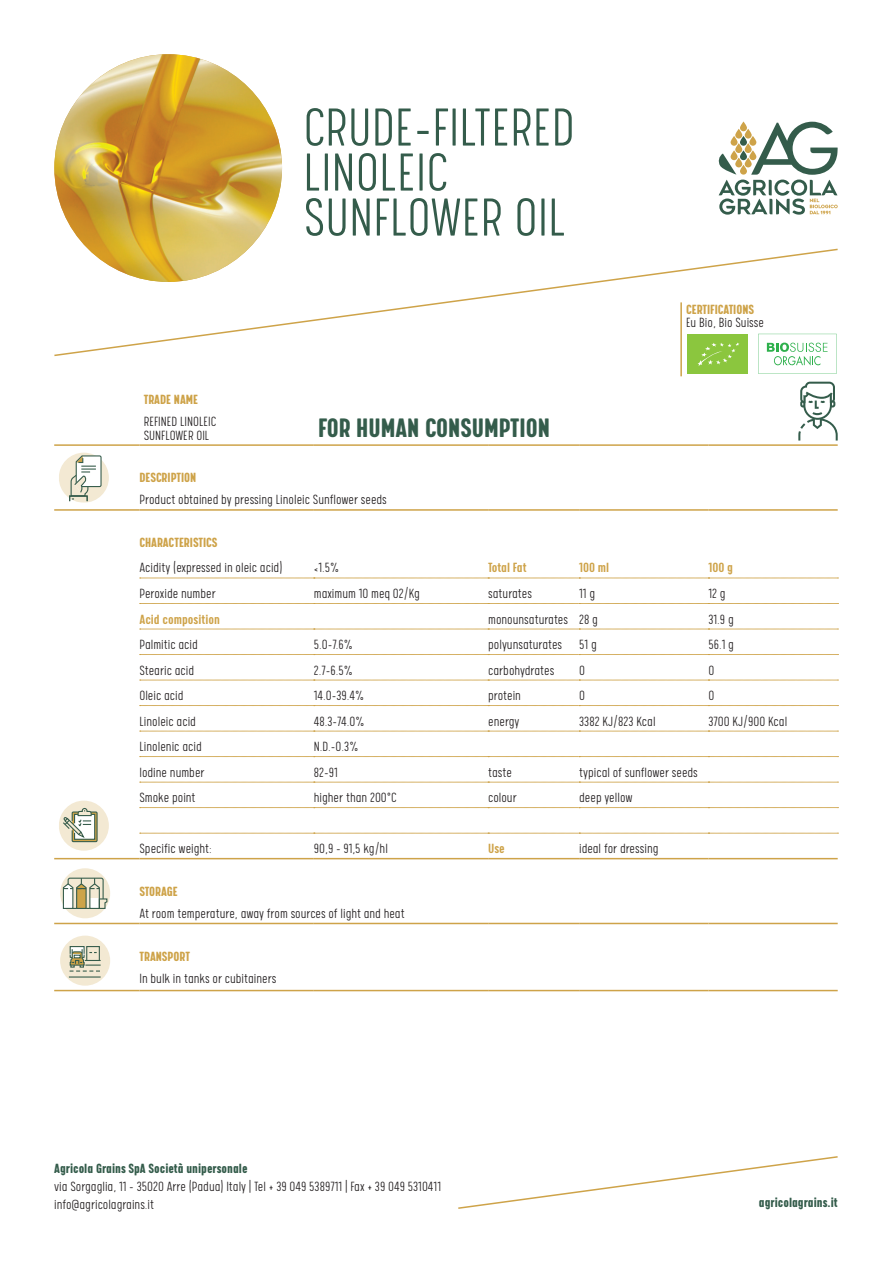
<style>
.page{position:relative;width:893px;height:1263px;background:#fff}
.page>*{position:absolute;margin:0;border:0;box-sizing:border-box;transform-origin:0 0}
.t1{font:300 60px/45px "Calps Slim";color:#345c4b}
.t2{font:700 30px "Calps Slim";color:#345c4b}
.t3{font:300 15px/13.5px "Calps Slim";color:#231f20}
.t4{font:700 15px "Calps Slim";color:#cea349}
.t5{font:700 15px "Calps Slim";color:#345c4b}
.t6{font:500 15px "Calps Slim";color:#cea349}
</style>
<div class="page">
<hr style="left:54px;top:509px;width:85px;height:2px;background:#cea349">
<hr style="left:139px;top:509px;width:175px;height:2px;background:#cea349">
<hr style="left:314px;top:509px;width:174px;height:2px;background:#cea349">
<hr style="left:488px;top:509px;width:91px;height:2px;background:#cea349">
<hr style="left:579px;top:509px;width:129px;height:2px;background:#cea349">
<hr style="left:708px;top:509px;width:130px;height:2px;background:#cea349">
<hr style="left:54px;top:858px;width:85px;height:1px;background:#cea349">
<hr style="left:139px;top:858px;width:175px;height:1px;background:#cea349">
<hr style="left:314px;top:858px;width:174px;height:1px;background:#cea349">
<hr style="left:488px;top:858px;width:91px;height:1px;background:#cea349">
<hr style="left:579px;top:858px;width:129px;height:1px;background:#cea349">
<hr style="left:708px;top:858px;width:130px;height:1px;background:#cea349">
<hr style="left:54px;top:923px;width:85px;height:1px;background:#cea349">
<hr style="left:139px;top:923px;width:175px;height:1px;background:#cea349">
<hr style="left:314px;top:923px;width:174px;height:1px;background:#cea349">
<hr style="left:488px;top:923px;width:91px;height:1px;background:#cea349">
<hr style="left:579px;top:923px;width:129px;height:1px;background:#cea349">
<hr style="left:708px;top:923px;width:130px;height:1px;background:#cea349">
<hr style="left:488px;top:990px;width:91px;height:1px;background:#cea349">
<hr style="left:579px;top:990px;width:129px;height:1px;background:#cea349">
<hr style="left:708px;top:990px;width:130px;height:1px;background:#cea349">
<hr style="left:54px;top:444px;width:85px;height:2px;background:#cea349">
<hr style="left:139px;top:444px;width:175px;height:2px;background:#cea349">
<hr style="left:314px;top:444px;width:174px;height:2px;background:#cea349">
<hr style="left:488px;top:444px;width:91px;height:2px;background:#cea349">
<hr style="left:579px;top:444px;width:129px;height:2px;background:#cea349">
<hr style="left:708px;top:444px;width:130px;height:2px;background:#cea349">
<svg style="left:140px;top:578px;width:698px;height:1px"></svg>
<svg style="left:140px;top:603px;width:698px;height:1px"></svg>
<svg style="left:140px;top:629px;width:698px;height:1px"></svg>
<svg style="left:140px;top:654px;width:698px;height:1px"></svg>
<svg style="left:140px;top:680px;width:698px;height:1px"></svg>
<svg style="left:140px;top:705px;width:698px;height:1px"></svg>
<svg style="left:140px;top:731px;width:698px;height:1px"></svg>
<svg style="left:140px;top:756px;width:698px;height:1px"></svg>
<svg style="left:140px;top:782px;width:698px;height:1px"></svg>
<svg style="left:140px;top:807px;width:698px;height:1px"></svg>
<svg style="left:140px;top:833px;width:698px;height:1px"></svg>
<hr style="left:54px;top:990px;width:85px;height:1px;background:#cea349">
<hr style="left:139px;top:990px;width:175px;height:1px;background:#cea349">
<hr style="left:314px;top:990px;width:174px;height:1px;background:#cea349">
<svg style="left:54px;top:248px;width:784px;height:109px"></svg>
<svg style="left:718px;top:122px;width:120px;height:93px"></svg>
<svg style="left:740px;top:165px;width:7px;height:10px"></svg>
<svg style="left:745px;top:158px;width:7px;height:9px"></svg>
<svg style="left:735px;top:158px;width:7px;height:9px"></svg>
<svg style="left:740px;top:150px;width:7px;height:10px"></svg>
<svg style="left:731px;top:150px;width:6px;height:10px"></svg>
<svg style="left:745px;top:143px;width:7px;height:10px"></svg>
<svg style="left:735px;top:143px;width:7px;height:10px"></svg>
<svg style="left:740px;top:136px;width:7px;height:10px"></svg>
<svg style="left:745px;top:129px;width:7px;height:10px"></svg>
<svg style="left:735px;top:129px;width:7px;height:10px"></svg>
<svg style="left:749px;top:150px;width:7px;height:10px"></svg>
<svg style="left:749px;top:136px;width:7px;height:10px"></svg>
<svg style="left:740px;top:122px;width:7px;height:9px"></svg>
<div style="left:731px;top:136px;width:6px;height:10px;background:#cea349;border-radius:3px"></div>
<svg style="left:458px;top:1156px;width:380px;height:53px"></svg>
<svg style="left:60px;top:936px;width:50px;height:50px"></svg>
<svg style="left:59px;top:801px;width:50px;height:50px"></svg>
<svg style="left:59px;top:453px;width:50px;height:50px"></svg>
<div style="left:69px;top:495px;width:19px;height:7px;border:1px solid #365c4b"></div>
<svg style="left:60px;top:868px;width:50px;height:50px"></svg>
<div style="left:687px;top:335px;width:61px;height:39px;background:#8bc63e"></div>
<svg style="left:698px;top:342px;width:41px;height:24px"></svg>
<svg style="left:758px;top:334px;width:79px;height:40px"></svg>
<hr style="left:680px;top:302px;width:2px;height:74px;background:#cea349">
<svg style="left:798px;top:382px;width:40px;height:58px"></svg>
<img style="left:54px;top:54px;width:228px;height:228px;border-radius:114px">
<h1 class="t1" style="left:303px;top:103px;width:273px">CRUDE-FILTERED<br>LINOLEIC<br>SUNFLOWER OIL</h1>
<p class="t4" style="left:686px;top:300px;width:70px">CERTIFICATIONS</p>
<p class="t3" style="left:686px;top:315px;width:80px">Eu Bio, Bio Suisse</p>
<p class="t4" style="left:144px;top:390px;width:56px">TRADE NAME</p>
<p class="t3" style="left:144px;top:414px;width:74px">REFINED LINOLEIC<br>SUNFLOWER OIL</p>
<h2 class="t2" style="left:318px;top:410px;width:233px">FOR HUMAN CONSUMPTION</h2>
<p class="t4" style="left:139px;top:468px;width:58px">DESCRIPTION</p>
<p class="t3" style="left:139px;top:493px;width:249px">Product obtained by pressing Linoleic Sunflower seeds</p>
<p class="t4" style="left:139px;top:533px;width:79px">CHARACTERISTICS</p>
<p class="t3" style="left:139px;top:561px;width:144px">Acidity (expressed in oleic acid)</p>
<p class="t3" style="left:314px;top:561px;width:27px">&lt;1.5%</p>
<p class="t6" style="left:488px;top:559px;width:40px">Total Fat</p>
<p class="t6" style="left:579px;top:559px;width:31px">100 ml</p>
<p class="t6" style="left:708px;top:559px;width:26px">100 g</p>
<p class="t3" style="left:139px;top:586px;width:78px">Peroxide number</p>
<p class="t3" style="left:314px;top:586px;width:108px">maximum 10 meq O2/Kg</p>
<p class="t3" style="left:488px;top:586px;width:45px">saturates</p>
<p class="t3" style="left:579px;top:586px;width:17px">11 g</p>
<p class="t3" style="left:708px;top:586px;width:19px">12 g</p>
<p class="t6" style="left:139px;top:610px;width:82px">Acid composition</p>
<p class="t3" style="left:488px;top:612px;width:111px">monounsaturates 28 g</p>
<p class="t3" style="left:708px;top:612px;width:27px">31.9 g</p>
<p class="t3" style="left:139px;top:637px;width:60px">Palmitic acid</p>
<p class="t3" style="left:314px;top:637px;width:40px">5.0-7.6%</p>
<p class="t3" style="left:488px;top:637px;width:110px">polyunsaturates 51 g</p>
<p class="t3" style="left:708px;top:637px;width:27px">56.1 g</p>
<p class="t3" style="left:139px;top:663px;width:56px">Stearic acid</p>
<p class="t3" style="left:314px;top:663px;width:40px">2.7-6.5%</p>
<p class="t3" style="left:488px;top:663px;width:68px">carbohydrates</p>
<p class="t3" style="left:579px;top:663px;width:7px">0</p>
<p class="t3" style="left:708px;top:663px;width:7px">0</p>
<p class="t3" style="left:139px;top:688px;width:46px">Oleic acid</p>
<p class="t3" style="left:314px;top:688px;width:52px">14.0-39.4%</p>
<p class="t3" style="left:488px;top:688px;width:34px">protein</p>
<p class="t3" style="left:579px;top:688px;width:7px">0</p>
<p class="t3" style="left:708px;top:688px;width:7px">0</p>
<p class="t3" style="left:139px;top:714px;width:58px">Linoleic acid</p>
<p class="t3" style="left:314px;top:714px;width:52px">48.3-74.0%</p>
<p class="t3" style="left:488px;top:714px;width:33px">energy</p>
<p class="t3" style="left:579px;top:714px;width:78px">3382 KJ/823 Kcal</p>
<p class="t3" style="left:708px;top:714px;width:80px">3700 KJ/900 Kcal</p>
<p class="t3" style="left:139px;top:739px;width:64px">Linolenic acid</p>
<p class="t3" style="left:314px;top:739px;width:46px">N.D.-0.3%</p>
<p class="t3" style="left:139px;top:765px;width:67px">Iodine number</p>
<p class="t3" style="left:314px;top:765px;width:25px">82-91</p>
<p class="t3" style="left:488px;top:765px;width:25px">taste</p>
<p class="t3" style="left:579px;top:765px;width:120px">typical of sunflower seeds</p>
<p class="t3" style="left:139px;top:790px;width:58px">Smoke point</p>
<p class="t3" style="left:314px;top:790px;width:84px">higher than 200°C</p>
<p class="t3" style="left:488px;top:790px;width:30px">colour</p>
<p class="t3" style="left:579px;top:790px;width:55px">deep yellow</p>
<p class="t3" style="left:139px;top:841px;width:74px">Specific weight:</p>
<p class="t3" style="left:314px;top:841px;width:76px">90,9 - 91,5 kg/hl</p>
<p class="t6" style="left:488px;top:840px;width:18px">Use</p>
<p class="t3" style="left:579px;top:841px;width:81px">ideal for dressing</p>
<p class="t4" style="left:139px;top:882px;width:40px">STORAGE</p>
<p class="t3" style="left:139px;top:906px;width:267px">At room temperature, away from sources of light and heat</p>
<p class="t4" style="left:139px;top:947px;width:52px">TRANSPORT</p>
<p class="t3" style="left:139px;top:971px;width:139px">In bulk in tanks or cubitainers</p>
<p class="t5" style="left:54px;top:1159px;width:195px">Agricola Grains SpA Società unipersonale</p>
<p class="t3" style="left:54px;top:1176px;width:388px;line-height:18px">via Sorgaglia, 11 – 35020 Arre (Padua) Italy | Tel + 39 049 5389711 | Fax + 39 049 5310411 info@agricolagrains.it</p>
<p class="t5" style="left:759px;top:1193px;width:80px">agricolagrains.it</p>
</div>
